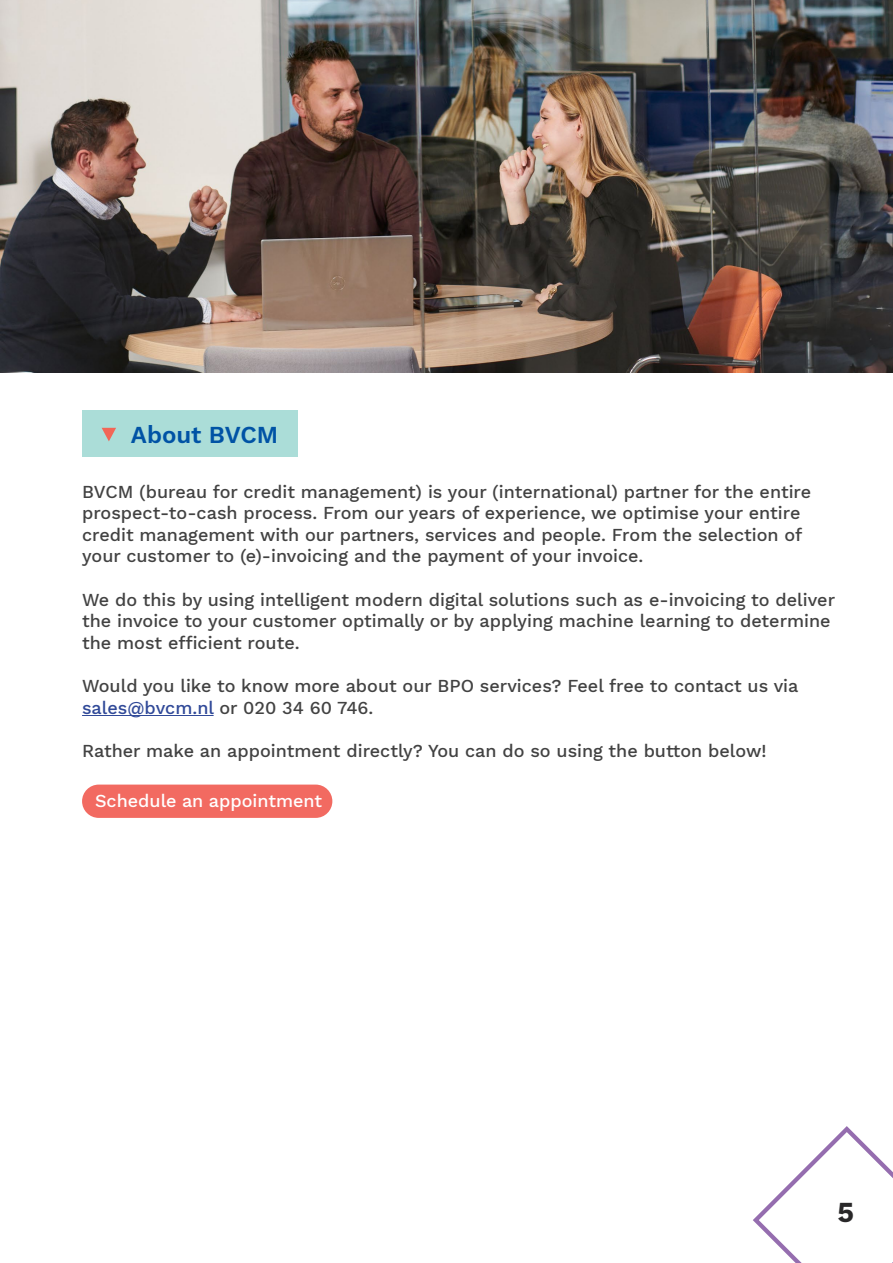
<style>
.page{position:relative;width:893px;height:1263px;background:#fff}
.page>*{position:absolute;margin:0;border:0;box-sizing:border-box;transform-origin:0 0}
.t1{font:700 28.5px "Work Sans";color:#292829}
.t2{font:600 24px "Work Sans";color:#0053a5}
.t3{font:500 18px/21.6px "Work Sans";color:#424242}
.t4{font:500 18px "Work Sans";color:#fff}
.s1{color:#304998}
</style>
<div class="page">
<svg style="left:753px;top:1126px;width:140px;height:137px"></svg>
<div style="left:82px;top:410px;width:216px;height:47px;background:#abddd8"></div>
<svg style="left:102px;top:428px;width:14px;height:13px"></svg>
<hr style="left:82px;top:715px;width:132px;height:1px;background:#304998">
<img style="left:0;top:0;width:893px;height:372px">
<div style="left:82px;top:784px;width:250px;height:34px;background:#f26a61;border-radius:17px"></div>
<h2 class="t2" style="left:131px;top:417px;width:149px">About BVCM</h2>
<p class="t3" style="left:82px;top:480px;width:731px">BVCM (bureau for credit management) is your (international) partner for the entire prospect-to-cash process. From our years of experience, we optimise your entire credit management with our partners, services and people. From the selection of your customer to (e)-invoicing and the payment of your invoice.</p>
<p class="t3" style="left:82px;top:588px;width:755px">We do this by using intelligent modern digital solutions such as e-invoicing to deliver the invoice to your customer optimally or by applying machine learning to determine the most efficient route.</p>
<p class="t3" style="left:82px;top:674px;width:718px">Would you like to know more about our BPO services? Feel free to contact us via <span class="s1">sales@bvcm.nl</span> or 020 34 60 746.</p>
<p class="t3" style="left:82px;top:739px;width:686px">Rather make an appointment directly? You can do so using the button below!</p>
<p class="t4" style="left:95px;top:788px;width:229px">Schedule an appointment</p>
<h1 class="t1" style="left:838px;top:1191px;width:18px">5</h1>
</div>
